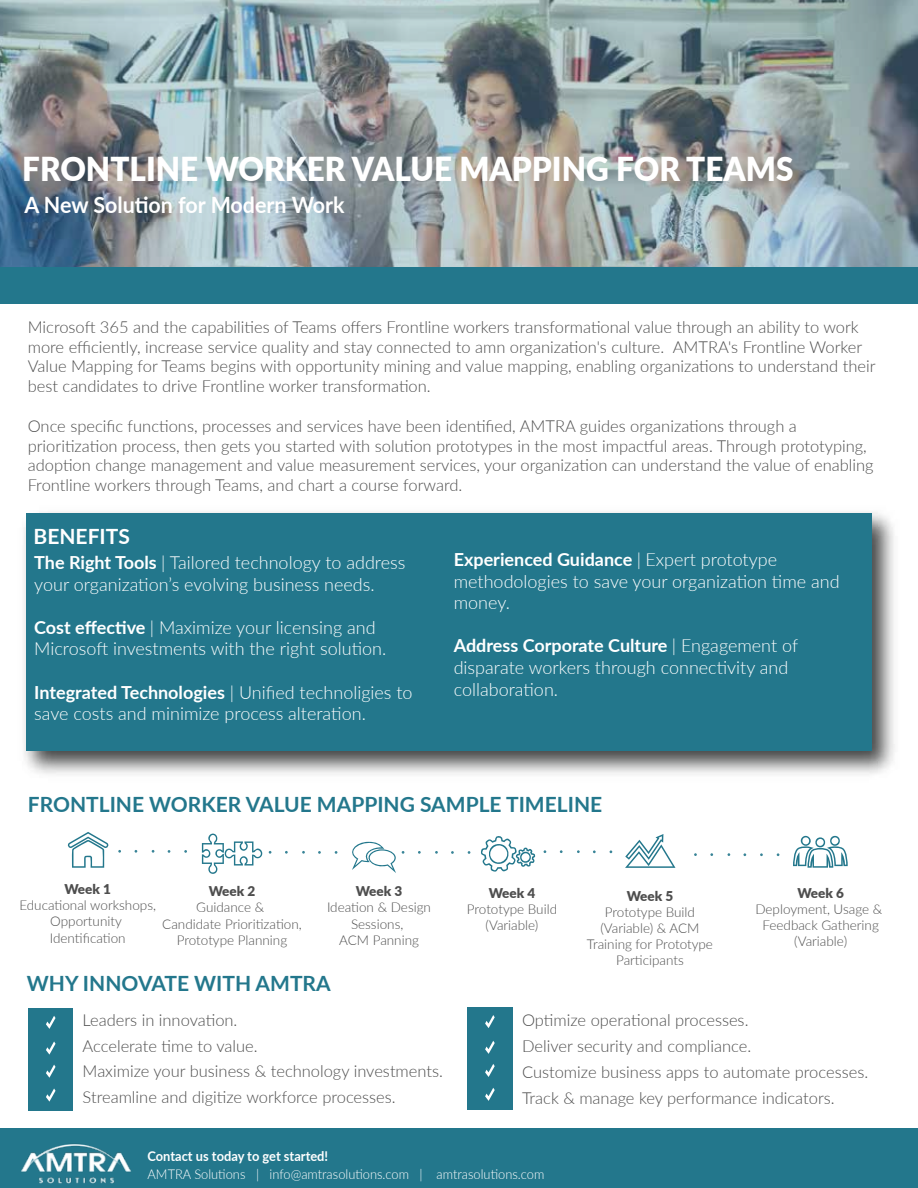
<style>
.page{position:relative;width:918px;height:1188px;background:#fff}
.page>*{position:absolute;margin:0;border:0;box-sizing:border-box;transform-origin:0 0}
.t1{font:900 33px "Lato";color:#fff;scale:.95 1}
.t2{font:700 22.5px "Lato";color:#fff;scale:.95 1}
.t3{font:700 21px "Lato";color:#23778c}
.t4{font:700 21px "Lato";color:#fff}
.t5{font:300 18px/21.6px "Lato";color:#fff}
.t6{font:300 16.5px/19.8px "Lato";color:#4e4e4e}
.t7{font:300 13.5px/16.2px "Lato";color:#4e4e4e;text-align:center}
.t8{font:300 13.5px "Lato";color:#fff;scale:.95 1}
.t9{font:900 13.5px "Lato";color:#4e4e4e}
.t10{font:700 13.5px "Lato";color:#fff;scale:.95 1}
.s1{font-weight:700}
</style>
<div class="page">
<img style="left:24px;top:512px;width:871px;height:263px">
<div style="left:26px;top:514px;width:845px;height:237px;background:#23778c"></div>
<div style="left:0;top:1129px;width:918px;height:59px;background:#23778c"></div>
<div style="left:28px;top:1008px;width:45px;height:102px;background:#23778c"></div>
<svg style="left:46px;top:1016px;width:10px;height:13px"></svg>
<svg style="left:46px;top:1041px;width:10px;height:14px"></svg>
<svg style="left:46px;top:1065px;width:10px;height:13px"></svg>
<img style="left:21px;top:1144px;width:110px;height:40px">
<img style="left:0;top:0;width:918px;height:268px">
<div style="left:0;top:268px;width:918px;height:36px;background:#23778c"></div>
<svg style="left:67px;top:832px;width:42px;height:36px"></svg>
<svg style="left:202px;top:833px;width:61px;height:41px"></svg>
<svg style="left:352px;top:841px;width:52px;height:32px"></svg>
<svg style="left:481px;top:836px;width:55px;height:36px"></svg>
<svg style="left:625px;top:834px;width:50px;height:34px"></svg>
<svg style="left:793px;top:835px;width:55px;height:33px"></svg>
<svg style="left:46px;top:1088px;width:10px;height:14px"></svg>
<div style="left:468px;top:1008px;width:45px;height:102px;background:#23778c"></div>
<svg style="left:485px;top:1015px;width:10px;height:13px"></svg>
<svg style="left:485px;top:1041px;width:10px;height:13px"></svg>
<svg style="left:485px;top:1064px;width:10px;height:13px"></svg>
<svg style="left:485px;top:1088px;width:10px;height:13px"></svg>
<h1 class="t1" style="left:22px;top:144px;width:813px">FRONTLINE WORKER VALUE MAPPING FOR TEAMS</h1>
<h2 class="t2" style="left:25px;top:189px;width:339px">A New Solution for Modern Work</h2>
<p class="t6" style="left:28px;top:316px;width:849px">Microsoft 365 and the capabilities of Teams offers Frontline workers transformational value through an ability to work more efficiently, increase service quality and stay connected to amn organization's culture. AMTRA's Frontline Worker Value Mapping for Teams begins with opportunity mining and value mapping, enabling organizations to understand their best candidates to drive Frontline worker transformation.</p>
<p class="t6" style="left:28px;top:415px;width:847px">Once specific functions, processes and services have been identified, AMTRA guides organizations through a prioritization process, then gets you started with solution prototypes in the most impactful areas. Through prototyping, adoption change management and value measurement services, your organization can understand the value of enabling Frontline workers through Teams, and chart a course forward.</p>
<p class="t4" style="left:34px;top:521px;width:98px">BENEFITS</p>
<p class="t5" style="left:34px;top:551px;width:373px"><span class="s1">The Right Tools</span> | Tailored technology to address your organization’s evolving business needs.</p>
<p class="t5" style="left:34px;top:616px;width:354px"><span class="s1">Cost effective</span> | Maximize your licensing and<br>Microsoft investments with the right solution.</p>
<p class="t5" style="left:34px;top:681px;width:380px"><span class="s1">Integrated Technologies</span> | Unified technoligies to save costs and minimize process alteration.</p>
<p class="t5" style="left:454px;top:548px;width:388px"><span class="s1">Experienced Guidance</span> | Expert prototype methodologies to save your organization time and money.</p>
<p class="t5" style="left:454px;top:634px;width:346px"><span class="s1">Address Corporate Culture</span> | Engagement of disparate workers through connectivity and collaboration.</p>
<p class="t3" style="left:28px;top:789px;width:576px">FRONTLINE WORKER VALUE MAPPING SAMPLE TIMELINE</p>
<p class="t9" style="left:64px;top:879px;width:48px">Week 1</p>
<p class="t7" style="left:19px;top:897px;width:138px">Educational workshops,<br>Opportunity<br>Identification</p>
<p class="t9" style="left:209px;top:881px;width:48px">Week 2</p>
<p class="t7" style="left:162px;top:899px;width:141px">Guidance &amp;<br>Candidate Prioritization,<br>Prototype Planning</p>
<p class="t9" style="left:356px;top:881px;width:48px">Week 3</p>
<p class="t7" style="left:327px;top:899px;width:106px">Ideation &amp; Design<br>Sessions,<br>ACM Panning</p>
<p class="t9" style="left:489px;top:883px;width:48px">Week 4</p>
<p class="t7" style="left:467px;top:900px;width:92px">Prototype Build (Variable)</p>
<p class="t9" style="left:627px;top:886px;width:48px">Week 5</p>
<p class="t7" style="left:587px;top:903px;width:128px">Prototype Build (Variable) &amp; ACM<br>Training for Prototype<br>Participants</p>
<p class="t9" style="left:797px;top:883px;width:48px">Week 6</p>
<p class="t7" style="left:755px;top:900px;width:128px">Deployment, Usage &amp;<br>Feedback Gathering (Variable)</p>
<p class="t3" style="left:27px;top:968px;width:305px">WHY INNOVATE WITH AMTRA</p>
<p class="t6" style="left:83px;top:1006px;width:362px;line-height:25.8px">Leaders in innovation.<br>Accelerate time to value.<br>Maximize your business &amp; technology investments.<br>Streamline and digitize workforce processes.</p>
<p class="t6" style="left:522px;top:1007px;width:348px;line-height:25.8px">Optimize operational processes.<br>Deliver security and compliance.<br>Customize business apps to automate processes.<br>Track &amp; manage key performance indicators.</p>
<p class="t10" style="left:148px;top:1146px;width:192px">Contact us today to get started!</p>
<p class="t8" style="left:148px;top:1165px;width:419px">AMTRA Solutions | info@amtrasolutions.com | amtrasolutions.com</p>
</div>
